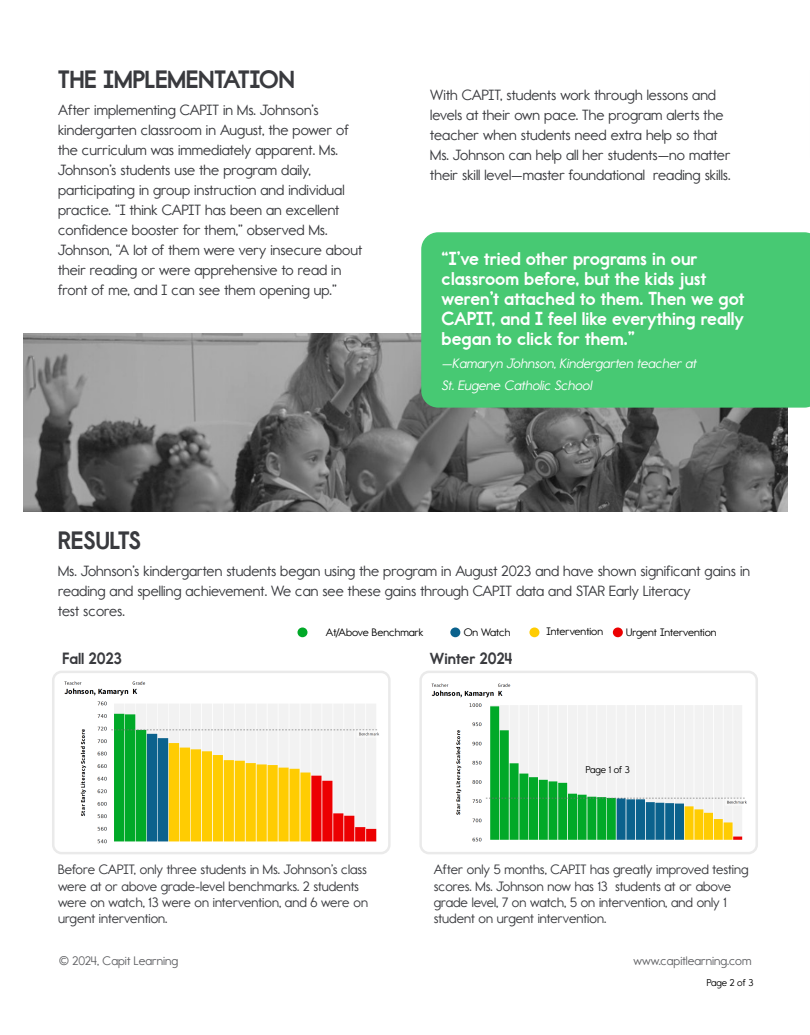
<style>
.page{position:relative;width:810px;height:1035px;background:#fff}
.page>*{position:absolute;margin:0;border:0;box-sizing:border-box;transform-origin:0 0}
.t1{font:25px "Report School Hv";letter-spacing:.005em;color:#393a3e}
.t2{font:18.75px/20px "Report School Hv";letter-spacing:.005em;color:#fff}
.t3{font:16.25px "Report School Hv";letter-spacing:.005em;color:#393a3e}
.t4{font:15px/20px "Report School Rg";letter-spacing:.005em;color:#393a3e}
.t5{font:13.75px/16.2px "Report School Rg";letter-spacing:.005em;color:#393a3e}
.t6{font:italic 13.75px/22.5px "Report School Rg";letter-spacing:.005em;color:#fff}
.t7{font:12.5px "Report School Rg";letter-spacing:.005em;color:#393a3e}
.t8{font:11px "Report School Rg";color:#000}
.t9{font:10px "Report School Rg";color:#000}
</style>
<div class="page">
<img style="left:24px;top:333px;width:764px;height:178px">
<div style="left:421px;top:232px;width:389px;height:176px;background:#47c973"></div>
<div style="left:52px;top:671px;width:339px;height:183px;border:2px solid #eaeaea;border-radius:8px"></div>
<img style="left:64px;top:681px;width:315px;height:163px">
<div style="left:419px;top:671px;width:339px;height:183px;border:2px solid #eaeaea;border-radius:8px"></div>
<img style="left:431px;top:683px;width:316px;height:159px">
<div style="left:298px;top:627px;width:10px;height:10px;background:#01a928;border-radius:50%"></div>
<div style="left:450px;top:627px;width:10px;height:10px;background:#0b628d;border-radius:50%"></div>
<div style="left:529px;top:627px;width:10px;height:10px;background:#ffcc02;border-radius:50%"></div>
<div style="left:613px;top:627px;width:10px;height:10px;background:#ec0001;border-radius:50%"></div>
<h1 class="t1" style="left:58px;top:64px;width:238px">THE IMPLEMENTATION</h1>
<p class="t4" style="left:58px;top:100px;width:306px">After implementing CAPIT in Ms. Johnson’s kindergarten classroom in August, the power of the curriculum was immediately apparent. Ms.<br>Johnson’s students use the program daily, participating in group instruction and individual practice. “I think CAPIT has been an excellent confidence booster for them,” observed Ms.<br>Johnson, “A lot of them were very insecure about their reading or were apprehensive to read in front of me, and I can see them opening up.”</p>
<p class="t4" style="left:430px;top:85px;width:302px">With CAPIT, students work through lessons and levels at their own pace. The program alerts the teacher when students need extra help so that Ms. Johnson can help all her students—no matter their skill level—master foundational reading skills.</p>
<p class="t2" style="left:442px;top:249px;width:304px">“I’ve tried other programs in our classroom before, but the kids just weren’t attached to them. Then we got CAPIT, and I feel like everything really began to click for them.”</p>
<p class="t6" style="left:442px;top:352px;width:256px">—Kamaryn Johnson, Kindergarten teacher at<br>St. Eugene Catholic School</p>
<h1 class="t1" style="left:58px;top:525px;width:84px">RESULTS</h1>
<p class="t4" style="left:58px;top:561px;width:694px">Ms. Johnson’s kindergarten students began using the program in August 2023 and have shown significant gains in reading and spelling achievement. We can see these gains through CAPIT data and STAR Early Literacy<br>test scores.</p>
<p class="t3" style="left:62px;top:649px;width:61px">Fall 2023</p>
<p class="t3" style="left:430px;top:649px;width:84px">Winter 2024</p>
<p class="t8" style="left:326px;top:625px;width:99px">At/Above Benchmark</p>
<p class="t8" style="left:464px;top:625px;width:48px">On Watch</p>
<p class="t8" style="left:546px;top:625px;width:58px">Intervention</p>
<p class="t8" style="left:626px;top:625px;width:92px">Urgent Intervention</p>
<p class="t9" style="left:586px;top:764px;width:46px">Page 1 of 3</p>
<p class="t5" style="left:58px;top:861px;width:311px">Before CAPIT, only three students in Ms. Johnson’s class were at or above grade-level benchmarks. 2 students were on watch, 13 were on intervention, and 6 were on urgent intervention.</p>
<p class="t5" style="left:434px;top:861px;width:316px">After only 5 months, CAPIT has greatly improved testing scores. Ms. Johnson now has 13 students at or above grade level, 7 on watch, 5 on intervention, and only 1 student on urgent intervention.</p>
<p class="t7" style="left:59px;top:953px;width:120px">© 2024, Capit Learning</p>
<p class="t7" style="left:634px;top:953px;width:120px">www.capitlearning.com</p>
<p class="t9" style="left:707px;top:976px;width:48px">Page 2 of 3</p>
</div>
